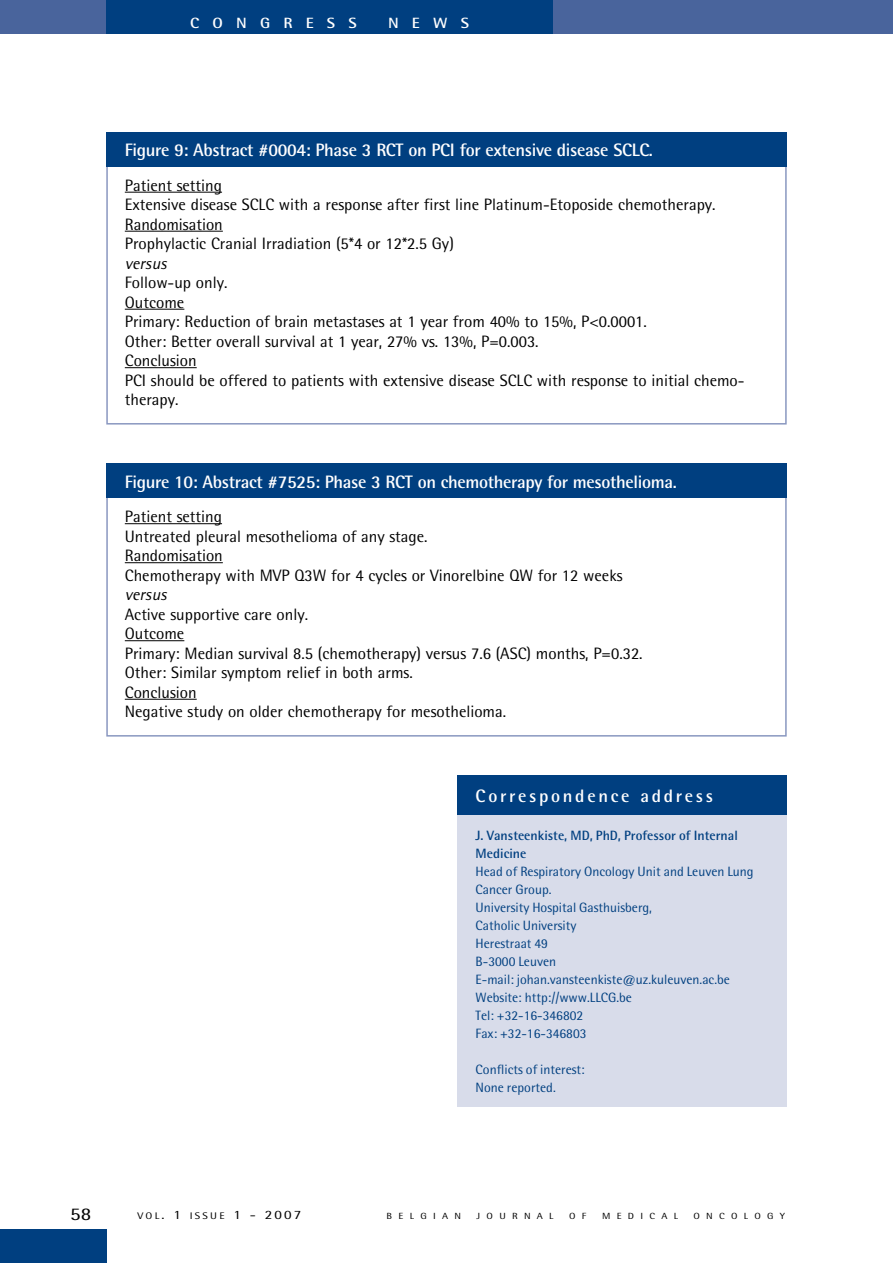
<style>
.page{position:relative;width:893px;height:1263px;background:#fff}
.page>*{position:absolute;margin:0;border:0;box-sizing:border-box;transform-origin:0 0}
.t1{font:700 18px "Rotis Semi Sans";letter-spacing:-.02em;color:#fff}
.t2{font:700 18px "Rotis Semi Sans";letter-spacing:.15em;color:#fff}
.t3{font:17.85px "Rotis Semi Sans";color:#000;scale:1.18 1}
.t4{font:16.5px/19.5px "Rotis Semi Sans";color:#000}
.t5{font:italic 16.5px "Rotis Semi Sans";color:#000}
.t6{font:700 14.85px "Rotis Semi Sans";color:#fff;scale:1.11 1}
.t7{font:13.5px/18px "Rotis Semi Sans";color:#003f80}
.t8{font:700 13.5px/18px "Rotis Semi Sans";color:#003f80}
.t9{font:9.6px "Rotis Semi Sans";letter-spacing:.2em;color:#000;scale:1.18 1}
.t10{font:8.85px "Rotis Semi Sans";letter-spacing:.6em;color:#000;scale:1.18 1}
.s1{font-size:12.75px}
</style>
<div class="page">
<div style="left:0;top:0;width:893px;height:34px;background:#49649c"></div>
<div style="left:0;top:1229px;width:106px;height:34px;background:#003f80"></div>
<div style="left:106px;top:0;width:447px;height:34px;background:#003f80"></div>
<hr style="left:125px;top:192px;width:97px;height:1px;background:#000">
<hr style="left:125px;top:231px;width:98px;height:1px;background:#000">
<hr style="left:125px;top:309px;width:59px;height:1px;background:#000">
<hr style="left:125px;top:367px;width:72px;height:1px;background:#000">
<div style="left:106px;top:132px;width:681px;height:34px;background:#003f80"></div>
<hr style="left:125px;top:523px;width:97px;height:1px;background:#000">
<hr style="left:125px;top:562px;width:98px;height:1px;background:#000">
<hr style="left:125px;top:640px;width:59px;height:1px;background:#000">
<hr style="left:125px;top:699px;width:72px;height:1px;background:#000">
<div style="left:106px;top:464px;width:681px;height:34px;background:#003f80"></div>
<div style="left:457px;top:776px;width:330px;height:331px;background:#d8dcea"></div>
<div style="left:457px;top:776px;width:330px;height:38px;background:#003f80"></div>
<p class="t6" style="left:190px;top:14px;width:40px">C ongress</p>
<p class="t6" style="left:388px;top:14px;width:73px">News</p>
<p class="t1" style="left:125px;top:139px;width:530px">Figure 9: Abstract #0004: Phase 3 RCT on PCI for extensive disease SCLC.</p>
<p class="t4" style="left:125px;top:175px;width:592px">Patient setting<br>Extensive disease SCLC with a response after first line Platinum-Etoposide chemotherapy.<br>Randomisation<br>Prophylactic Cranial Irradiation (5*4 or 12*2.5 Gy)</p>
<p class="t5" style="left:125px;top:253px;width:44px">versus</p>
<p class="t4" style="left:125px;top:273px;width:621px">Follow-up only.<br>Outcome<br>Primary: Reduction of brain metastases at 1 year from 40% to 15%, P&lt;0.0001.<br>Other: Better overall survival at 1 year, 27% vs. 13%, P=0.003.<br>Conclusion<br>PCI should be offered to patients with extensive disease SCLC with response to initial chemo&shy;therapy.</p>
<p class="t1" style="left:125px;top:470px;width:553px">Figure 10: Abstract #7525: Phase 3 RCT on chemotherapy for mesothelioma.</p>
<p class="t4" style="left:125px;top:507px;width:499px">Patient setting<br>Untreated pleural mesothelioma of any stage.<br>Randomisation<br>Chemotherapy with MVP Q3W for 4 cycles or Vinorelbine QW for 12 weeks</p>
<p class="t5" style="left:125px;top:584px;width:44px">versus</p>
<p class="t4" style="left:125px;top:604px;width:519px">Active supportive care only.<br>Outcome<br>Primary: Median survival 8.5 (chemotherapy) versus 7.6 (ASC) months, P=0.32.<br>Other: Similar symptom relief in both arms.<br>Conclusion<br>Negative study on older chemotherapy for mesothelioma.</p>
<p class="t2" style="left:476px;top:785px;width:239px">Correspondence address</p>
<p class="t8" style="left:476px;top:826px;width:264px">J. Vansteenkiste, MD, PhD, Professor of Internal<br>Medicine</p>
<p class="t7" style="left:476px;top:862px;width:280px">Head of Respiratory Oncology Unit and Leuven Lung<br>Cancer Group.<br>University Hospital Gasthuisberg,<br>Catholic University<br>Herestraat 49<br>B-3000 Leuven<br>E-mail: johan.vansteenkiste@uz.kuleuven.ac.be<br>Website: http://www.LLCG.be<br>Tel: +32-16-346802<br>Fax: +32-16-346803</p>
<p class="t7" style="left:476px;top:1060px;width:111px">Conflicts of interest:<br>None reported.</p>
<p class="t3" style="left:70px;top:1203px;width:19px">58</p>
<p class="t9" style="left:138px;top:1209px;width:140px">vol<span class="s1">. 1</span> issue <span class="s1">1 - 2007</span></p>
<p class="t10" style="left:387px;top:1210px;width:65px">BELGIAN</p>
<p class="t10" style="left:477px;top:1210px;width:67px">JOURNAL</p>
<p class="t10" style="left:569px;top:1210px;width:16px">O F</p>
<p class="t10" style="left:602px;top:1210px;width:66px">MEDICAL</p>
<p class="t10" style="left:694px;top:1210px;width:79px">ONCOLOGY</p>
</div>
